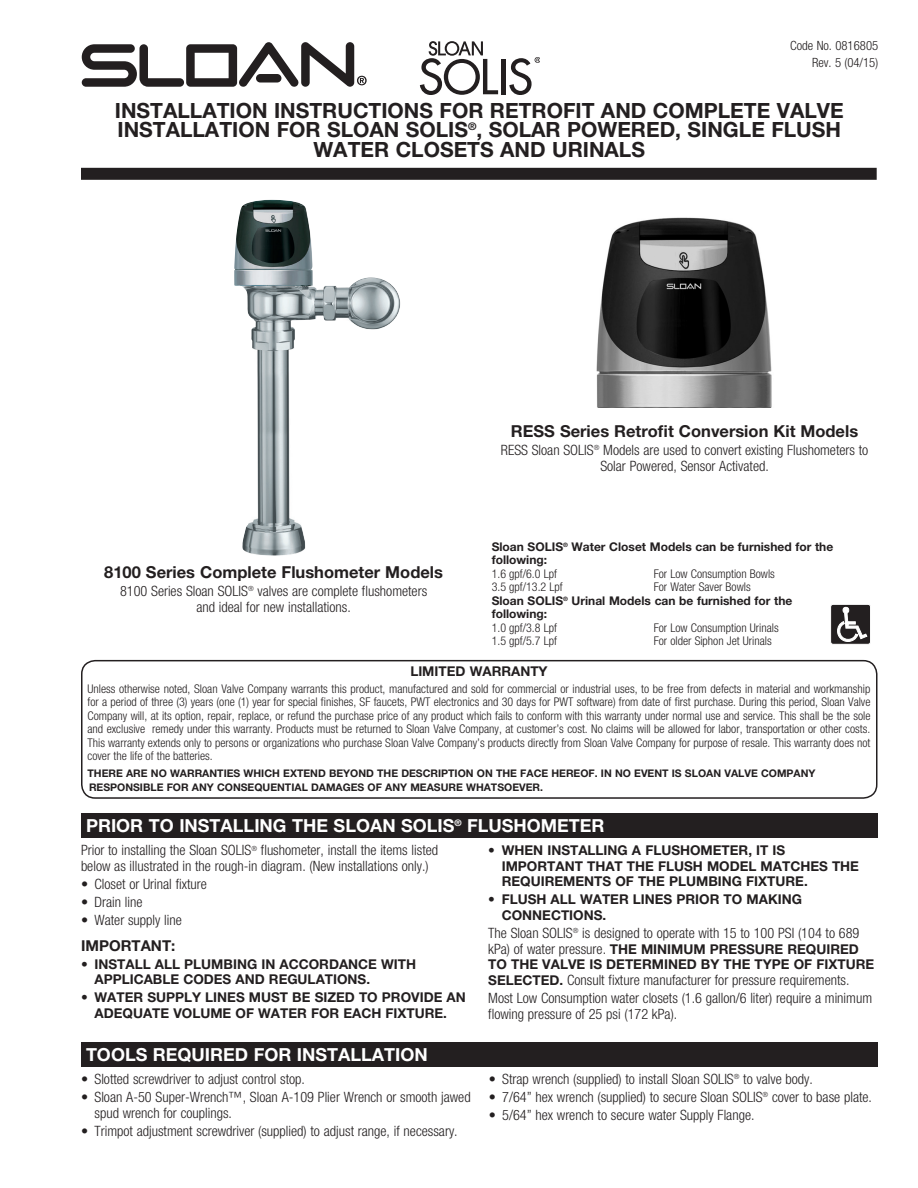
<style>
.page{position:relative;width:918px;height:1188px;background:#fff}
.page>*{position:absolute;margin:0;border:0;box-sizing:border-box;transform-origin:0 0}
.Main_Title{font:700 21px/19.5px "Helvetica Neue LT Pro";color:#231f20;text-align:center}
.Head_1{font:700 18px "Helvetica Neue LT Pro";color:#fff}
.Head_1_Subhead{font:700 16.5px "Helvetica Neue LT Pro";color:#231f20}
.Head_2{font:700 15px "Helvetica Neue LT Pro";color:#231f20}
.Bullet_Text_2__Alt_0{font:300 condensed 14.25px/15.8px "Helvetica Neue LT Std";color:#231f20}
.Body_Text{font:300 condensed 14.25px/15.8px "Helvetica Neue LT Std";color:#231f20}
.Body_Text_Centered{font:300 condensed 14.25px/15.8px "Helvetica Neue LT Std";color:#231f20;text-align:center}
.Bullet_Text__Alt_014{font:300 condensed 14.25px "Helvetica Neue LT Std";color:#231f20}
.Bullet_Text_2__Alt_0-2{font:700 13.5px/15.8px "Helvetica Neue LT Pro";color:#231f20}
.Body_Text-2{font:700 13.5px/15.8px "Helvetica Neue LT Pro";color:#231f20}
.Warranty_Head{font:700 13.5px "Helvetica Neue LT Pro";color:#231f20}
.Code_No__Text{font:300 condensed 12.75px "Helvetica Neue LT Std";color:#231f20}
.Warranty_Text{font:300 condensed 12px/13.5px "Helvetica Neue LT Std";color:#231f20;text-align:justify}
.Body_Text_8{font:300 condensed 12px "Helvetica Neue LT Std";color:#231f20}
.Body_Text_8_Bold{font:700 12px/13.5px "Helvetica Neue LT Pro";color:#231f20}
.Warranty_Text_Bold{font:700 10.5px/13.5px "Helvetica Neue LT Pro";color:#231f20}
.s1{font-family:"Helvetica Neue LT Std";font-weight:300;font-stretch:condensed}
.s2{font-family:"Helvetica Neue LT Std";font-weight:300;font-stretch:condensed;font-size:14.25px}
.s3{font-family:"Helvetica Neue LT Pro";font-weight:700;font-stretch:normal;font-size:13.5px}
</style>
<div class="page">
<div style="left:81px;top:660px;width:797px;height:139px;border:2px solid #231f20;border-radius:14px"></div>
<svg style="left:82px;top:42px;width:285px;height:45px"></svg>
<hr style="left:502px;top:59px;width:4px;height:35px;background:#231f20">
<svg style="left:420px;top:41px;width:78px;height:54px"></svg>
<svg style="left:509px;top:57px;width:31px;height:38px"></svg>
<img style="left:234px;top:200px;width:166px;height:356px">
<div style="left:81px;top:168px;width:796px;height:12px;background:#231f20"></div>
<img style="left:596px;top:217px;width:176px;height:190px">
<svg style="left:830px;top:604px;width:41px;height:41px"></svg>
<div style="left:81px;top:813px;width:797px;height:25px;background:#231f20"></div>
<div style="left:81px;top:1042px;width:796px;height:25px;background:#231f20"></div>
<p class="Code_No__Text" style="left:790px;top:38px;width:90px">Code No. 0816805</p>
<p class="Code_No__Text" style="left:812px;top:55px;width:68px">Rev. 5 (04/15)</p>
<p class="Main_Title" style="left:115px;top:100px;width:730px">INSTALLATION INSTRUCTIONS FOR RETROFIT AND COMPLETE VALVE<br>INSTALLATION FOR SLOAN SOLIS<sup>®</sup>, SOLAR POWERED, SINGLE FLUSH<br>WATER CLOSETS AND URINALS</p>
<p class="Head_1_Subhead" style="left:104px;top:562px;width:340px">8100 Series Complete Flushometer Models</p>
<p class="Body_Text_Centered" style="left:120px;top:583px;width:309px">8100 Series Sloan SOLIS<sup>®</sup> valves are complete flushometers and ideal for new installations.</p>
<p class="Head_1_Subhead" style="left:511px;top:421px;width:349px">RESS Series Retrofit Conversion Kit Models</p>
<p class="Body_Text_Centered" style="left:501px;top:442px;width:369px">RESS Sloan SOLIS<sup>®</sup> Models are used to convert existing Flushometers to<br>Solar Powered, Sensor Activated.</p>
<p class="Body_Text_8_Bold" style="left:492px;top:539px;width:343px">Sloan SOLIS<sup>®</sup> Water Closet Models can be furnished for the following:</p>
<p class="Body_Text_8" style="left:492px;top:566px;width:67px">1.6 gpf/6.0 Lpf</p>
<p class="Body_Text_8" style="left:654px;top:566px;width:123px">For Low Consumption Bowls</p>
<p class="Body_Text_8" style="left:492px;top:580px;width:73px">3.5 gpf/13.2 Lpf</p>
<p class="Body_Text_8" style="left:654px;top:580px;width:99px">For Water Saver Bowls</p>
<p class="Body_Text_8_Bold" style="left:492px;top:593px;width:302px">Sloan SOLIS<sup>®</sup> Urinal Models can be furnished for the following:</p>
<p class="Body_Text_8" style="left:492px;top:620px;width:67px">1.0 gpf/3.8 Lpf</p>
<p class="Body_Text_8" style="left:654px;top:620px;width:127px">For Low Consumption Urinals</p>
<p class="Body_Text_8" style="left:492px;top:634px;width:67px">1.5 gpf/5.7 Lpf</p>
<p class="Body_Text_8" style="left:654px;top:634px;width:120px">For older Siphon Jet Urinals</p>
<p class="Warranty_Head" style="left:410px;top:663px;width:139px">LIMITED WARRANTY</p>
<p class="Warranty_Text" style="left:88px;top:682px;width:785px">Unless otherwise noted, Sloan Valve Company warrants this product, manufactured and sold for commercial or industrial uses, to be free from defects in material and workmanship for a period of three (3) years (one (1) year for special finishes, SF faucets, PWT electronics and 30 days for PWT software) from date of first purchase. During this period, Sloan Valve Company will, at its option, repair, replace, or refund the purchase price of any product which fails to conform with this warranty under normal use and service. This shall be the sole and exclusive remedy under this warranty. Products must be returned to Sloan Valve Company, at customer’s cost. No claims will be allowed for labor, transportation or other costs.<br>This warranty extends only to persons or organizations who purchase Sloan Valve Company’s products directly from Sloan Valve Company for purpose of resale. This warranty does not cover the life of the batteries.</p>
<p class="Warranty_Text_Bold" style="left:88px;top:766px;width:730px">THERE ARE NO WARRANTIES WHICH EXTEND BEYOND THE DESCRIPTION ON THE FACE HEREOF. IN NO EVENT IS SLOAN VALVE COMPANY<br>RESPONSIBLE FOR ANY CONSEQUENTIAL DAMAGES OF ANY MEASURE WHATSOEVER.</p>
<p class="Head_1" style="left:86px;top:815px;width:520px">PRIOR TO INSTALLING THE SLOAN SOLIS<sup>®</sup> FLUSHOMETER</p>
<p class="Body_Text" style="left:81px;top:842px;width:359px">Prior to installing the Sloan SOLIS<sup>®</sup> flushometer, install the items listed below as illustrated in the rough-in diagram. (New installations only.)</p>
<p class="Bullet_Text__Alt_014" style="left:81px;top:876px;width:127px">• Closet or Urinal fixture</p>
<p class="Bullet_Text__Alt_014" style="left:81px;top:894px;width:63px">• Drain line</p>
<p class="Bullet_Text__Alt_014" style="left:81px;top:912px;width:102px">• Water supply line</p>
<p class="Head_2" style="left:81px;top:936px;width:96px">IMPORTANT:</p>
<p class="Bullet_Text_2__Alt_0-2" style="left:94px;top:956px;width:323px;text-indent:-14px">• INSTALL ALL PLUMBING IN ACCORDANCE WITH<br>APPLICABLE CODES AND REGULATIONS.</p>
<p class="Bullet_Text_2__Alt_0-2" style="left:81px;top:989px;width:386px;text-align:center">• WATER SUPPLY LINES MUST BE SIZED TO PROVIDE AN<br>ADEQUATE VOLUME OF WATER FOR EACH FIXTURE.</p>
<p class="Head_1" style="left:86px;top:1043px;width:343px">TOOLS REQUIRED FOR INSTALLATION</p>
<p class="Bullet_Text_2__Alt_0" style="left:81px;top:1071px;width:226px">• Slotted screwdriver to adjust control stop.</p>
<p class="Bullet_Text_2__Alt_0" style="left:94px;top:1089px;width:378px;text-indent:-14px">• Sloan A-50 Super-Wrench™, Sloan A-109 Plier Wrench or smooth jawed spud wrench for couplings.</p>
<p class="Bullet_Text_2__Alt_0" style="left:81px;top:1123px;width:378px">• Trimpot adjustment screwdriver (supplied) to adjust range, if necessary.</p>
<p class="Bullet_Text_2__Alt_0-2" style="left:502px;top:842px;width:359px;text-indent:-14px"><span class="s1">•</span> WHEN INSTALLING A FLUSHOMETER, IT IS<br>IMPORTANT THAT THE FLUSH MODEL MATCHES THE<br>REQUIREMENTS OF THE PLUMBING FIXTURE.</p>
<p class="Bullet_Text_2__Alt_0-2" style="left:502px;top:891px;width:302px;text-indent:-14px"><span class="s1">•</span> FLUSH ALL WATER LINES PRIOR TO MAKING<br>CONNECTIONS.</p>
<p class="Body_Text" style="left:488px;top:925px;width:373px">The Sloan SOLIS<sup>®</sup> is designed to operate with 15 to 100 PSI (104 to 689</p>
<p class="Body_Text-2" style="left:488px;top:941px;width:387px"><span class="s2">kPa) of water pressure.</span> THE MINIMUM PRESSURE REQUIRED<br>TO THE VALVE IS DETERMINED BY THE TYPE OF FIXTURE</p>
<p class="Body_Text" style="left:488px;top:972px;width:363px"><span class="s3">SELECTED.</span> Consult fixture manufacturer for pressure requirements.</p>
<p class="Body_Text" style="left:488px;top:990px;width:385px">Most Low Consumption water closets (1.6 gallon/6 liter) require a minimum flowing pressure of 25 psi (172 kPa).</p>
<p class="Bullet_Text_2__Alt_0" style="left:489px;top:1071px;width:326px">• Strap wrench (supplied) to install Sloan SOLIS<sup>®</sup> to valve body.</p>
<p class="Bullet_Text_2__Alt_0" style="left:489px;top:1089px;width:385px">• 7/64” hex wrench (supplied) to secure Sloan SOLIS<sup>®</sup> cover to base plate.</p>
<p class="Bullet_Text_2__Alt_0" style="left:489px;top:1107px;width:267px">• 5/64” hex wrench to secure water Supply Flange.</p>
</div>
